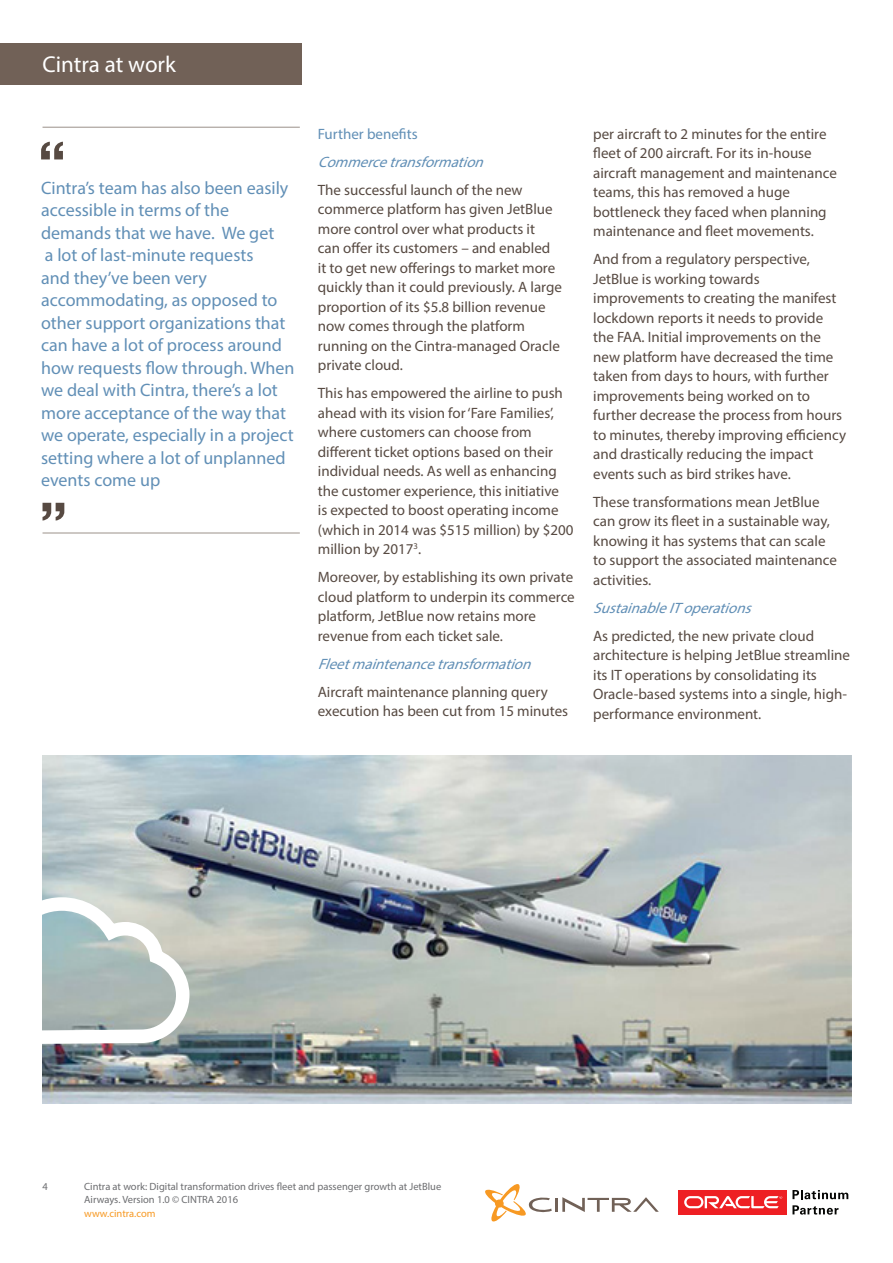
<style>
.page{position:relative;width:893px;height:1263px;background:#fff}
.page>*{position:absolute;margin:0;border:0;box-sizing:border-box;transform-origin:0 0}
.t1{font:22.95px "Myriad Pro";letter-spacing:-.005em;color:#fff}
.t2{font:18px/22.5px "Myriad Pro";color:#618fb6}
.Body_text{font:15px/19.5px "Myriad Pro";color:#574a42}
.Body_text-2{font:italic 15px "Myriad Pro";color:#618fb6}
.Body_text-3{font:15px "Myriad Pro";color:#618fb6}
.t3{font:10.5px/13.5px "Myriad Pro";color:#6c6d70}
.t4{font:10.5px "Myriad Pro";color:#f79923}
</style>
<div class="page">
<div style="left:678px;top:1190px;width:108px;height:24px;background:#ee1f23"></div>
<svg style="left:684px;top:1196px;width:98px;height:12px"></svg>
<svg style="left:792px;top:1190px;width:56px;height:9px"></svg>
<svg style="left:792px;top:1205px;width:46px;height:10px"></svg>
<hr style="left:555px;top:1198px;width:3px;height:14px;background:#716157">
<svg style="left:562px;top:1197px;width:97px;height:15px"></svg>
<svg style="left:485px;top:1184px;width:67px;height:38px"></svg>
<div style="left:0;top:44px;width:302px;height:41px;background:#716157"></div>
<svg style="left:41px;top:142px;width:22px;height:17px"></svg>
<svg style="left:43px;top:503px;width:22px;height:18px"></svg>
<img style="left:43px;top:755px;width:808px;height:348px">
<hr style="left:43px;top:127px;width:257px;height:1px;background:#9b918a">
<hr style="left:43px;top:533px;width:257px;height:1px;background:#9b918a">
<svg style="left:42px;top:890px;width:141px;height:161px"></svg>
<p class="t1" style="left:43px;top:50px;width:135px">Cintra at work</p>
<p class="t2" style="left:41px;top:176px;width:255px">Cintra’s team has also been easily accessible in terms of the demands that we have. We get<br>a lot of last-minute requests<br>and they’ve been very accommodating, as opposed to other support organizations that can have a lot of process around how requests flow through. When we deal with Cintra, there’s a lot more acceptance of the way that we operate, especially in a project setting where a lot of unplanned events come up</p>
<p class="Body_text-3" style="left:318px;top:125px;width:101px">Further benefits</p>
<p class="Body_text-2" style="left:318px;top:153px;width:173px">Commercetransformation</p>
<p class="Body_text" style="left:318px;top:180px;width:246px">The successful launch of the new commerce platform has given JetBlue more control over what products it<br>can offer its customers – and enabled it to get new offerings to market more quickly than it could previously. A large proportion of its $5.8 billion revenue now comes through the platform running on the Cintra-managed Oracle private cloud.</p>
<p class="Body_text" style="left:318px;top:383px;width:257px">This has empowered the airline to push ahead with its vision for ‘Fare Families’, where customers can choose from different ticket options based on their individual needs. As well as enhancing the customer experience, this initiative<br>is expected to boost operating income (which in 2014 was $515 million) by $200 million by 2017<sup>3</sup>.</p>
<p class="Body_text" style="left:318px;top:567px;width:258px">Moreover, by establishing its own private cloud platform to underpin its commerce platform, JetBlue now retains more revenue from each ticket sale.</p>
<p class="Body_text-2" style="left:318px;top:655px;width:220px">Fleetmaintenancetransformation</p>
<p class="Body_text" style="left:318px;top:682px;width:252px">Aircraft maintenance planning query execution has been cut from 15 minutes</p>
<p class="Body_text" style="left:593px;top:124px;width:245px">per aircraft to 2 minutes for the entire fleet of 200 aircraft. For its in-house aircraft management and maintenance teams, this has removed a huge bottleneck they faced when planning maintenance and fleet movements.</p>
<p class="Body_text" style="left:593px;top:249px;width:255px">And from a regulatory perspective, JetBlue is working towards improvements to creating the manifest lockdown reports it needs to provide the FAA. Initial improvements on the new platform have decreased the time taken from days to hours, with further improvements being worked on to further decrease the process from hours to minutes, thereby improving efficiency and drastically reducing the impact events such as bird strikes have.</p>
<p class="Body_text" style="left:593px;top:492px;width:245px">These transformations mean JetBlue can grow its fleet in a sustainable way, knowing it has systems that can scale to support the associated maintenance activities.</p>
<p class="Body_text-2" style="left:593px;top:599px;width:165px">SustainableIToperations</p>
<p class="Body_text" style="left:593px;top:626px;width:258px">As predicted, the new private cloud architecture is helping JetBlue streamline its IT operations by consolidating its Oracle-based systems into a single, high&shy;performance environment.</p>
<p class="t3" style="left:43px;top:1179px;width:7px">4</p>
<p class="t3" style="left:84px;top:1179px;width:359px">Cintra at work: Digital transformation drives fleet and passenger growth at JetBlue<br>Airways. Version 1.0 © CINTRA 2016</p>
<p class="t4" style="left:84px;top:1207px;width:73px">www.cintra.com</p>
</div>
